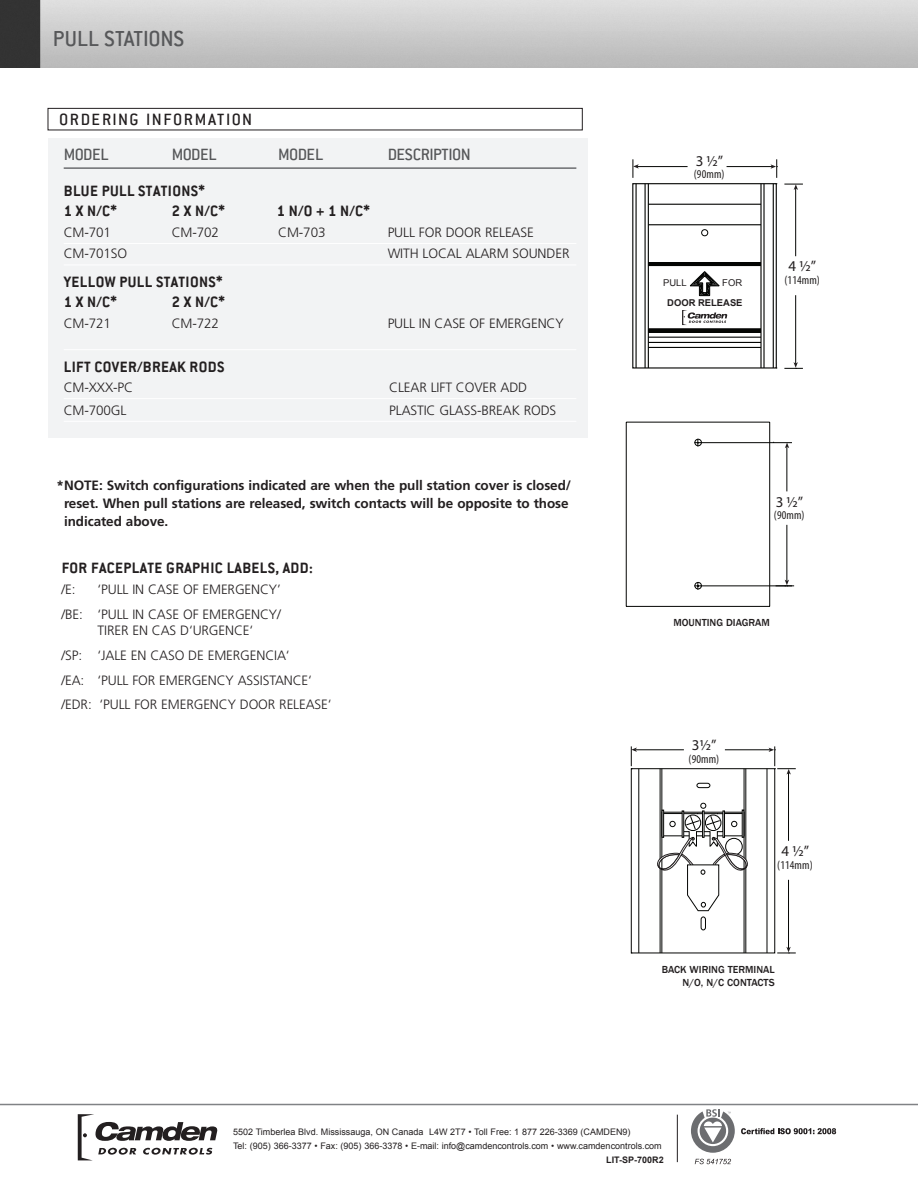
<style>
.page{position:relative;width:918px;height:1188px;background:#fff}
.page>*{position:absolute;margin:0;border:0;box-sizing:border-box;transform-origin:0 0}
.N-SS-H2__80_GRAY{font:500 24px "Conduit ITC";letter-spacing:-.005em;color:#57585a}
.N-SS-Products_H_Ord{font:500 18px "Conduit ITC";letter-spacing:-.035em;color:#57585a}
.N-SS-H3__inside_whit{font:500 18px "Conduit ITC";letter-spacing:.075em;color:#231f20}
.N-SS-H4_a_4col{font:700 16.5px/19.8px "Conduit ITC";letter-spacing:.025em;color:#231f20}
.N-SS-H4_a{font:700 16.5px "Conduit ITC";letter-spacing:.025em;color:#231f20}
.t1{font:15px "Myriad Pro";color:#231f20}
.N-SS-side_bar-descri{font:300 13.5px/16.2px "Frutiger";letter-spacing:-.01em;color:#231f20}
.N-SS-Body_Text{font:700 13.5px/18px "Frutiger";letter-spacing:-.005em;color:#231f20}
.N-SS-ord_info_chart{font:300 13.5px "Frutiger";letter-spacing:-.01em;color:#231f20}
._1N-SS-Specifiaction{font:300 13.5px "Frutiger";letter-spacing:-.01em;color:#231f20}
.t2{font:condensed 12px "Myriad Pro";letter-spacing:.01em;color:#211e1e}
.N-SS-Image_Descripti{font:500 10.5px/12.6px "Franklin Gothic";color:#231f20;text-align:right}
.t3{font:700 9.45px/20px "Arial";color:#231f20;text-align:right}
.t4{font:9.45px "Arial";color:#231f20}
.t5{font:9px/13.5px "Arial";color:#231f20}
.N-SS-part_number_pag{font:700 9px "Arial";color:#231f20}
.s1{font-weight:400}
</style>
<div class="page">
<svg style="left:691px;top:1109px;width:44px;height:44px"></svg>
<svg style="left:695px;top:1159px;width:36px;height:5px"></svg>
<svg style="left:741px;top:1128px;width:95px;height:6px"></svg>
<hr style="left:677px;top:1115px;width:1px;height:47px;background:#231f20">
<svg style="left:78px;top:1114px;width:140px;height:46px"></svg>
<hr style="left:0;top:1104px;width:918px;height:1px;background:#808285">
<img style="left:0;top:0;width:918px;height:67px">
<div style="left:48px;top:108px;width:535px;height:22px;border:1px solid #231f20"></div>
<div style="left:48px;top:138px;width:540px;height:299px;background:#f2f3f4"></div>
<hr style="left:64px;top:167px;width:512px;height:2px;background:#6c6d70">
<hr style="left:64px;top:243px;width:512px;height:1px;background:#fff">
<hr style="left:64px;top:265px;width:512px;height:1px;background:#fff">
<hr style="left:64px;top:349px;width:512px;height:1px;background:#fff">
<hr style="left:64px;top:398px;width:512px;height:1px;background:#fff">
<hr style="left:64px;top:421px;width:512px;height:1px;background:#fff">
<div style="left:632px;top:183px;width:145px;height:186px;border:1px solid #040503"></div>
<hr style="left:648px;top:204px;width:113px;height:1px;background:#040503">
<hr style="left:648px;top:347px;width:113px;height:1px;background:#040503">
<hr style="left:648px;top:224px;width:113px;height:1px;background:#040503">
<hr style="left:648px;top:342px;width:113px;height:1px;background:#040503">
<hr style="left:648px;top:337px;width:113px;height:1px;background:#040503">
<hr style="left:648px;top:184px;width:1px;height:184px;background:#040503">
<hr style="left:760px;top:184px;width:2px;height:184px;background:#040503">
<hr style="left:636px;top:184px;width:1px;height:184px;background:#040503">
<hr style="left:645px;top:184px;width:1px;height:184px;background:#040503">
<hr style="left:763px;top:184px;width:2px;height:184px;background:#040503">
<hr style="left:773px;top:184px;width:1px;height:184px;background:#040503">
<div style="left:701px;top:229px;width:7px;height:7px;border:1px solid #040503;border-radius:50%"></div>
<svg style="left:648px;top:262px;width:114px;height:71px"></svg>
<hr style="left:795px;top:295px;width:1px;height:69px;background:#040503">
<hr style="left:795px;top:187px;width:1px;height:69px;background:#040503">
<svg style="left:784px;top:184px;width:19px;height:6px"></svg>
<svg style="left:784px;top:362px;width:19px;height:7px"></svg>
<hr style="left:727px;top:166px;width:46px;height:1px;background:#040503">
<hr style="left:636px;top:166px;width:52px;height:1px;background:#040503">
<svg style="left:633px;top:159px;width:6px;height:19px"></svg>
<svg style="left:771px;top:159px;width:7px;height:25px"></svg>
<div style="left:631px;top:768px;width:144px;height:185px;border:1px solid #040503"></div>
<hr style="left:744px;top:769px;width:1px;height:184px;background:#040503">
<hr style="left:767px;top:769px;width:1px;height:184px;background:#040503">
<hr style="left:745px;top:769px;width:1px;height:184px;background:#040503">
<hr style="left:660px;top:769px;width:1px;height:184px;background:#040503">
<hr style="left:661px;top:769px;width:1px;height:184px;background:#040503">
<hr style="left:638px;top:769px;width:1px;height:184px;background:#040503">
<div style="left:701px;top:917px;width:5px;height:13px;border:1px solid #040503;border-radius:2px"></div>
<div style="left:697px;top:783px;width:13px;height:5px;border:1px solid #040503;border-radius:2px"></div>
<hr style="left:725px;top:750px;width:46px;height:1px;background:#040503">
<hr style="left:635px;top:750px;width:49px;height:1px;background:#040503">
<hr style="left:788px;top:880px;width:1px;height:69px;background:#040503">
<hr style="left:788px;top:772px;width:1px;height:69px;background:#040503">
<svg style="left:657px;top:803px;width:91px;height:108px"></svg>
<svg style="left:631px;top:746px;width:6px;height:23px"></svg>
<svg style="left:769px;top:746px;width:27px;height:29px"></svg>
<svg style="left:777px;top:947px;width:19px;height:7px"></svg>
<hr style="left:626px;top:422px;width:144px;height:1px;background:#040503">
<hr style="left:626px;top:606px;width:144px;height:1px;background:#040503">
<hr style="left:626px;top:422px;width:1px;height:184px;background:#040503">
<hr style="left:769px;top:422px;width:1px;height:184px;background:#040503">
<hr style="left:701px;top:586px;width:91px;height:1px;background:#040503">
<hr style="left:701px;top:442px;width:91px;height:1px;background:#040503">
<svg style="left:694px;top:438px;width:8px;height:152px"></svg>
<hr style="left:787px;top:525px;width:1px;height:57px;background:#040503">
<hr style="left:787px;top:446px;width:1px;height:45px;background:#040503">
<svg style="left:785px;top:443px;width:4px;height:5px"></svg>
<svg style="left:776px;top:580px;width:18px;height:7px"></svg>
<p class="N-SS-H2__80_GRAY" style="left:53px;top:25px;width:133px">PULL STATIONS</p>
<p class="N-SS-H3__inside_whit" style="left:59px;top:109px;width:194px">ORDERING INFORMATION</p>
<p class="N-SS-Products_H_Ord" style="left:64px;top:144px;width:47px">MODEL</p>
<p class="N-SS-Products_H_Ord" style="left:172px;top:144px;width:47px">MODEL</p>
<p class="N-SS-Products_H_Ord" style="left:278px;top:144px;width:47px">MODEL</p>
<p class="N-SS-Products_H_Ord" style="left:388px;top:144px;width:84px">DESCRIPTION</p>
<p class="N-SS-H4_a_4col" style="left:64px;top:180px;width:143px">BLUE PULL STATIONS*<br>1 X N/C*</p>
<p class="N-SS-H4_a_4col" style="left:172px;top:200px;width:55px">2 X N/C*</p>
<p class="N-SS-H4_a_4col" style="left:277px;top:200px;width:95px">1 N/O + 1 N/C*</p>
<p class="N-SS-ord_info_chart" style="left:64px;top:225px;width:49px">CM-701</p>
<p class="N-SS-ord_info_chart" style="left:172px;top:225px;width:49px">CM-702</p>
<p class="N-SS-ord_info_chart" style="left:278px;top:225px;width:49px">CM-703</p>
<p class="N-SS-ord_info_chart" style="left:388px;top:225px;width:148px">PULL FOR DOOR RELEASE</p>
<p class="N-SS-ord_info_chart" style="left:64px;top:246px;width:65px">CM-701SO</p>
<p class="N-SS-ord_info_chart" style="left:388px;top:246px;width:183px">WITH LOCAL ALARM SOUNDER</p>
<p class="N-SS-H4_a_4col" style="left:64px;top:272px;width:160px">YELLOW PULL STATIONS*<br>1 X N/C*</p>
<p class="N-SS-H4_a_4col" style="left:172px;top:291px;width:55px">2 X N/C*</p>
<p class="N-SS-ord_info_chart" style="left:64px;top:316px;width:49px">CM-721</p>
<p class="N-SS-ord_info_chart" style="left:172px;top:316px;width:49px">CM-722</p>
<p class="N-SS-ord_info_chart" style="left:388px;top:316px;width:178px">PULL IN CASE OF EMERGENCY</p>
<p class="N-SS-H4_a" style="left:64px;top:357px;width:162px">LIFT COVER/BREAK RODS</p>
<p class="_1N-SS-Specifiaction" style="left:64px;top:380px;width:71px">CM-XXX-PC</p>
<p class="_1N-SS-Specifiaction" style="left:389px;top:380px;width:140px">CLEAR LIFT COVER ADD</p>
<p class="_1N-SS-Specifiaction" style="left:64px;top:403px;width:64px">CM-700GL</p>
<p class="_1N-SS-Specifiaction" style="left:389px;top:403px;width:169px">PLASTIC GLASS-BREAK RODS</p>
<p class="N-SS-Body_Text" style="left:64px;top:476px;width:509px;text-indent:-7px">*NOTE: Switch configurations indicated are when the pull station cover is closed/ reset. When pull stations are released, switch contacts will be opposite to those indicated above.</p>
<p class="N-SS-H4_a" style="left:62px;top:558px;width:253px">FOR FACEPLATE GRAPHIC LABELS, ADD:</p>
<p class="N-SS-side_bar-descri" style="left:62px;top:581px;width:15px">/E:</p>
<p class="N-SS-side_bar-descri" style="left:98px;top:581px;width:185px">‘PULL IN CASE OF EMERGENCY’</p>
<p class="N-SS-side_bar-descri" style="left:98px;top:606px;width:185px;text-indent:-36px">/BE: ‘PULL IN CASE OF EMERGENCY/<br>TIRER EN CAS D‘URGENCE‘</p>
<p class="N-SS-side_bar-descri" style="left:62px;top:647px;width:230px">/SP: ‘JALE EN CASO DE EMERGENCIA‘</p>
<p class="N-SS-side_bar-descri" style="left:62px;top:672px;width:252px">/EA: ‘PULL FOR EMERGENCY ASSISTANCE‘</p>
<p class="N-SS-side_bar-descri" style="left:62px;top:697px;width:272px">/EDR: ‘PULL FOR EMERGENCY DOOR RELEASE‘</p>
<p class="t1" style="left:696px;top:152px;width:29px">3 ½”</p>
<p class="t2" style="left:694px;top:167px;width:32px">(90mm)</p>
<p class="t1" style="left:789px;top:257px;width:29px">4 ½”</p>
<p class="t3" style="left:667px;top:273px;width:77px"><span class="s1">FOR<br></span>DOOR RELEASE</p>
<p class="t2" style="left:784px;top:273px;width:37px">(114mm)</p>
<p class="t4" style="left:663px;top:276px;width:25px">PULL</p>
<p class="t1" style="left:776px;top:492px;width:29px">3 ½”</p>
<p class="t2" style="left:774px;top:508px;width:32px">(90mm)</p>
<p class="N-SS-Image_Descripti" style="left:673px;top:616px;width:98px">MOUNTING DIAGRAM</p>
<p class="t1" style="left:692px;top:736px;width:26px">3½”</p>
<p class="t2" style="left:689px;top:752px;width:32px">(90mm)</p>
<p class="t1" style="left:782px;top:842px;width:29px">4 ½”</p>
<p class="t2" style="left:777px;top:857px;width:37px">(114mm)</p>
<p class="N-SS-Image_Descripti" style="left:662px;top:963px;width:115px">BACK WIRING TERMINAL<br>N/O, N/C CONTACTS</p>
<p class="t5" style="left:233px;top:1125px;width:430px">5502 Timberlea Blvd. Mississauga, ON Canada L4W 2T7 • Toll Free: 1 877 226-3369 (CAMDEN9)<br>Tel: (905) 366-3377 • Fax: (905) 366-3378 • E-mail: info@camdencontrols.com • www.camdencontrols.com</p>
<p class="N-SS-part_number_pag" style="left:606px;top:1153px;width:59px">LIT-SP-700R2</p>
</div>
